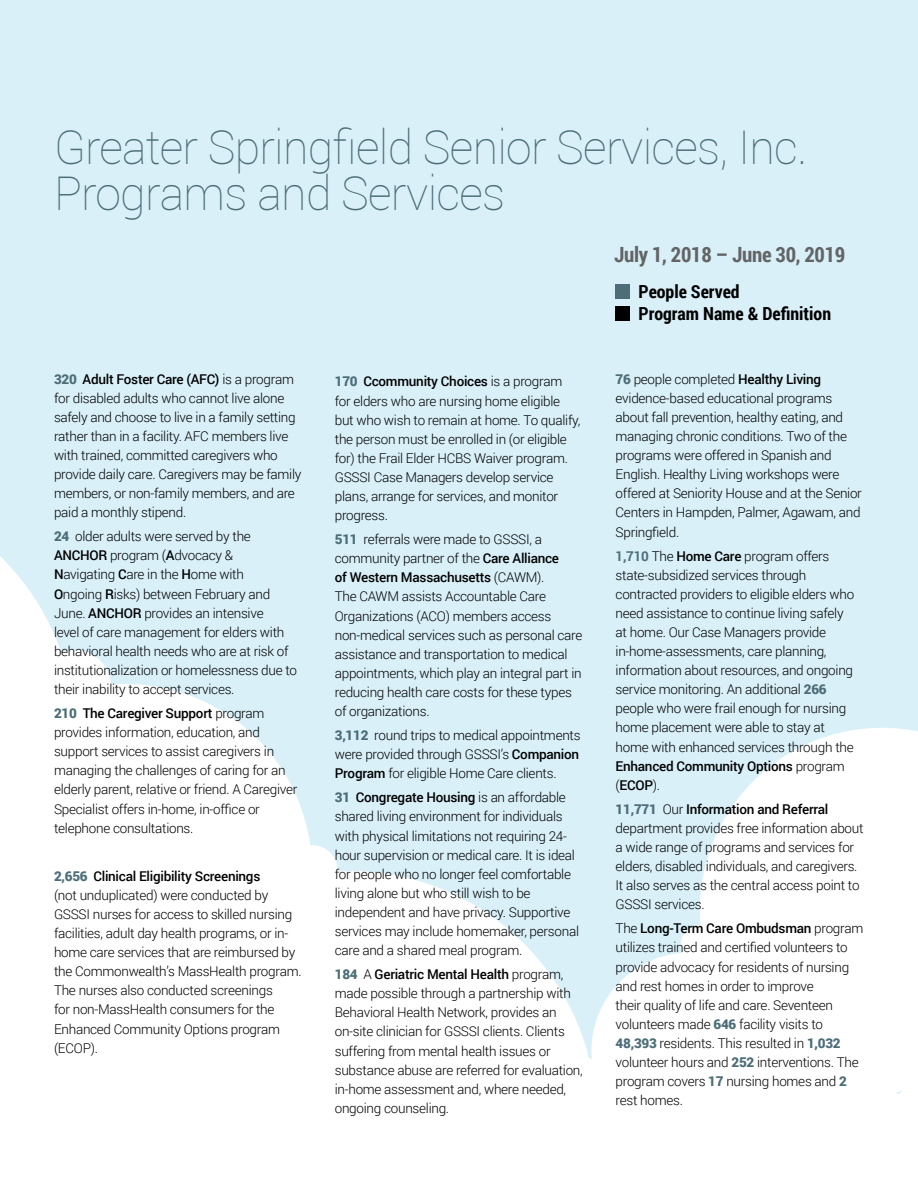
<style>
.page{position:relative;width:918px;height:1188px;background:#d9f0f8}
.page>*{position:absolute;margin:0;border:0;box-sizing:border-box;transform-origin:0 0}
.t1{font:100 46.5px/46.5px "Roboto";letter-spacing:-.015em;color:#4d6e78}
.t2{font:700 21px "Roboto Condensed";letter-spacing:-.015em;color:#636466}
.t3{font:700 18px/21.6px "Roboto Condensed";color:#000}
.t4{font:300 13.5px/19px "Roboto";letter-spacing:-.02em;color:#000}
.s1{font-weight:900;color:#4d6e78}
.s2{font-weight:500}
.s3{font-weight:700;color:#4d6e78}
</style>
<div class="page">
<svg style="left:700px;top:728px;width:218px;height:323px;background:#fafdfe"></svg>
<div style="left:761px;top:1051px;width:78px;height:137px;background:#fff"></div>
<div style="left:839px;top:1047px;width:79px;height:141px;background:#fff"></div>
<div style="left:591px;top:953px;width:197px;height:197px;background:#fff;border-radius:50%"></div>
<div style="left:681px;top:926px;width:38px;height:38px;background:#fff;border-radius:50%"></div>
<svg style="left:0;top:556px;width:64px;height:128px"></svg>
<div style="left:0;top:1058px;width:102px;height:18px;background:#fff"></div>
<svg style="left:102px;top:871px;width:494px;height:205px;fill:#fff"></svg>
<div style="left:0;top:684px;width:312px;height:374px;background:#fff"></div>
<div style="left:286px;top:845px;width:52px;height:52px;background:#fff;border-radius:50%"></div>
<div style="left:38px;top:650px;width:73px;height:73px;background:#fff;border-radius:50%"></div>
<div style="left:0;top:1076px;width:761px;height:112px;background:#fff"></div>
<div style="left:616px;top:284px;width:14px;height:14px;background:#4d6e78"></div>
<div style="left:616px;top:306px;width:14px;height:14px;background:#000"></div>
<h1 class="t1" style="left:54px;top:122px;width:755px">Greater Springfield Senior Services, Inc.<br>Programs and Services</h1>
<h2 class="t2" style="left:614px;top:240px;width:233px">July 1, 2018 – June 30, 2019</h2>
<p class="t4" style="left:54px;top:369px;width:249px"><span class="s1">320</span> <span class="s2">Adult Foster Care (AFC)</span> is a program for disabled adults who cannot live alone safely and choose to live in a family setting rather than in a facility. AFC members live with trained, committed caregivers who provide daily care. Caregivers may be family members, or non-family members, and are paid a monthly stipend.</p>
<p class="t4" style="left:54px;top:526px;width:245px"><span class="s1">24</span> older adults were served by the <span class="s2">ANCHOR</span> program (<span class="s2">A</span>dvocacy &amp; <span class="s2">N</span>avigating <span class="s2">C</span>are in the <span class="s2">H</span>ome with<br><span class="s2">O</span>ngoing <span class="s2">R</span>isks) between February and June. <span class="s2">ANCHOR</span> provides an intensive<br>level of care management for elders with behavioral health needs who are at risk of institutionalization or homelessness due to their inability to accept services.</p>
<p class="t4" style="left:54px;top:703px;width:245px"><span class="s1">210</span> <span class="s2">The Caregiver Support</span> program provides information, education, and support services to assist caregivers in managing the challenges of caring for an elderly parent, relative or friend. A Caregiver Specialist offers in-home, in-office or telephone consultations.</p>
<p class="t4" style="left:54px;top:866px;width:249px"><span class="s1">2,656</span> <span class="s2">Clinical Eligibility Screenings<br></span>(not unduplicated) were conducted by GSSSI nurses for access to skilled nursing facilities, adult day health programs, or in&shy;home care services that are reimbursed by the Commonwealth’s MassHealth program.<br>The nurses also conducted screenings<br>for non-MassHealth consumers for the Enhanced Community Options program (ECOP).</p>
<p class="t4" style="left:335px;top:372px;width:247px"><span class="s1">170</span> <span class="s2">Ccommunity Choices</span> is a program for elders who are nursing home eligible but who wish to remain at home. To qualify, the person must be enrolled in (or eligible for) the Frail Elder HCBS Waiver program.<br>GSSSI Case Managers develop service plans, arrange for services, and monitor progress.</p>
<p class="t4" style="left:335px;top:529px;width:249px"><span class="s1">511</span> referrals were made to GSSSI, a community partner of the <span class="s2">Care Alliance<br>of Western Massachusetts</span> (CAWM).<br>The CAWM assists Accountable Care Organizations (ACO) members access non-medical services such as personal care assistance and transportation to medical appointments, which play an integral part in reducing health care costs for these types of organizations.</p>
<p class="t4" style="left:335px;top:725px;width:247px;text-align:justify"><span class="s1">3,112</span> round trips to medical appointments were provided through GSSSI’s <span class="s2">Companion Program</span> for eligible Home Care clients.</p>
<p class="t4" style="left:335px;top:788px;width:246px"><span class="s1">31</span> <span class="s2">Congregate Housing</span> is an affordable shared living environment for individuals with physical limitations not requiring 24- hour supervision or medical care. It is ideal for people who no longer feel comfortable living alone but who still wish to be independent and have privacy. Supportive services may include homemaker, personal care and a shared meal program.</p>
<p class="t4" style="left:335px;top:964px;width:249px"><span class="s1">184</span> A <span class="s2">Geriatric Mental Health</span> program, made possible through a partnership with Behavioral Health Network, provides an on-site clinician for GSSSI clients. Clients suffering from mental health issues or substance abuse are referred for evaluation, in-home assessment and, where needed, ongoing counseling.</p>
<h3 class="t3" style="left:639px;top:280px;width:194px">People Served<br>Program Name &amp; Definition</h3>
<p class="t4" style="left:616px;top:369px;width:248px"><span class="s1">76</span> people completed <span class="s2">Healthy Living </span>evidence-based educational programs about fall prevention, healthy eating, and managing chronic conditions. Two of the programs were offered in Spanish and English. Healthy Living workshops were offered at Seniority House and at the Senior Centers in Hampden, Palmer, Agawam, and Springfield.</p>
<p class="t4" style="left:616px;top:546px;width:240px"><span class="s3">1,710</span> The <span class="s2">Home Care</span> program offers state-subsidized services through contracted providers to eligible elders who need assistance to continue living safely at home. Our Case Managers provide in-home-assessments, care planning, information about resources, and ongoing service monitoring. An additional <span class="s1">266 </span>people who were frail enough for nursing home placement were able to stay at home with enhanced services through the <span class="s2">Enhanced Community Options</span> program (<span class="s2">ECOP</span>).</p>
<p class="t4" style="left:616px;top:799px;width:249px"><span class="s1">11,771</span> Our <span class="s2">Information and Referral </span>department provides free information about a wide range of programs and services for elders, disabled individuals, and caregivers.<br>It also serves as the central access point to GSSSI services.</p>
<p class="t4" style="left:616px;top:919px;width:249px">The <span class="s2">Long-Term Care Ombudsman</span> program utilizes trained and certified volunteers to provide advocacy for residents of nursing and rest homes in order to improve<br>their quality of life and care. Seventeen volunteers made <span class="s1">646</span> facility visits to <span class="s1">48,393</span> residents. This resulted in <span class="s1">1,032 </span>volunteer hours and <span class="s1">252</span> interventions. The program covers <span class="s1">17</span> nursing homes and <span class="s1">2 </span>rest homes.</p>
</div>
